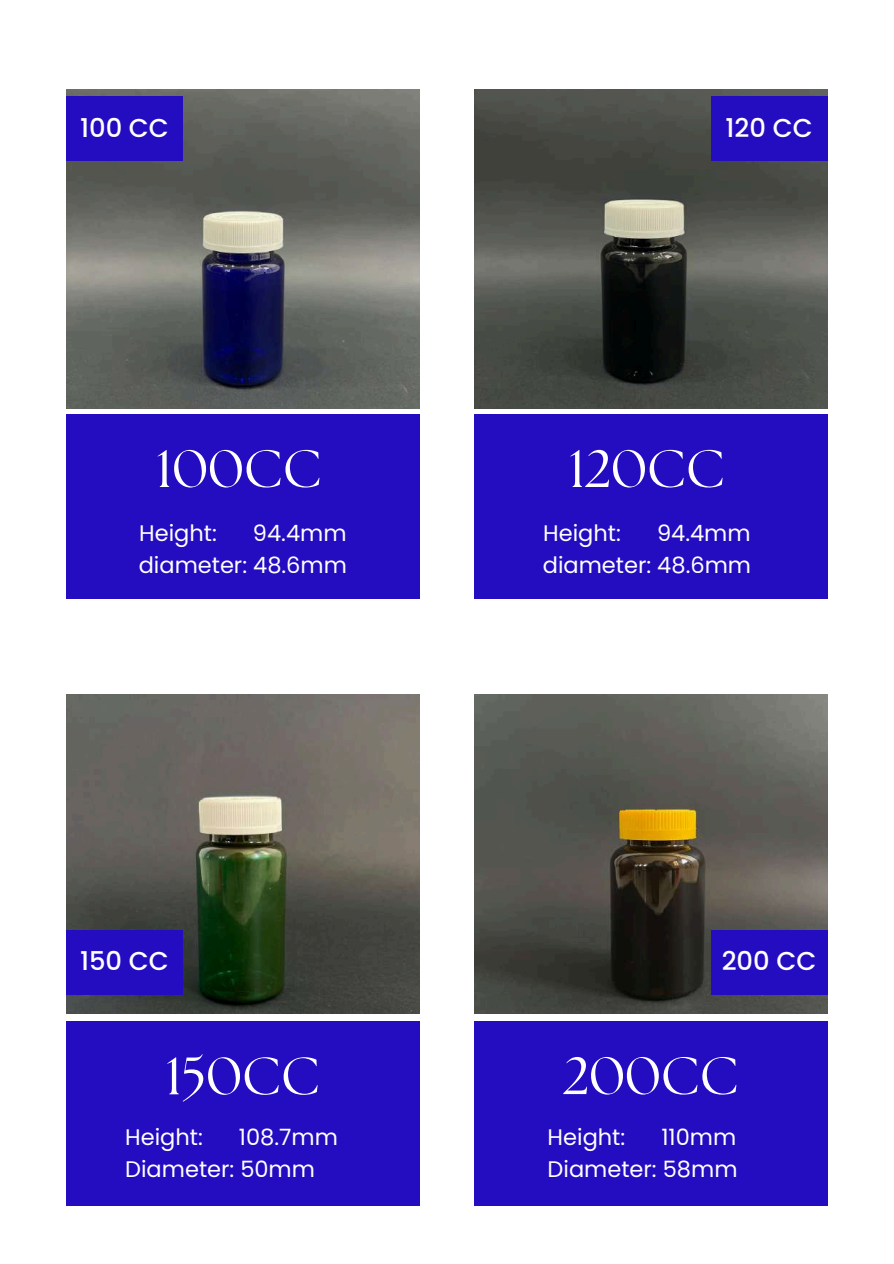
<style>
.page{position:relative;width:894px;height:1264px;background:#fff}
.page>*{position:absolute;margin:0;border:0;box-sizing:border-box;transform-origin:0 0}
.t1{font:52.5px "The Seasons";color:#fff}
.t2{font:500 25.8px "Poppins";color:#fff}
.t3{font:22.5px/31.5px "Poppins";color:#fff;text-align:right}
</style>
<div class="page">
<img style="left:66px;top:89px;width:353px;height:319px">
<div style="left:66px;top:414px;width:353px;height:185px;background:#240cc0"></div>
<img style="left:474px;top:89px;width:353px;height:319px">
<div style="left:474px;top:414px;width:353px;height:185px;background:#240cc0"></div>
<img style="left:66px;top:694px;width:353px;height:319px">
<div style="left:66px;top:1021px;width:353px;height:185px;background:#240cc0"></div>
<img style="left:474px;top:694px;width:353px;height:319px">
<div style="left:474px;top:1021px;width:353px;height:185px;background:#240cc0"></div>
<div style="left:66px;top:97px;width:117px;height:64px;background:#240cc0"></div>
<div style="left:710px;top:97px;width:117px;height:64px;background:#240cc0"></div>
<div style="left:66px;top:930px;width:117px;height:64px;background:#240cc0"></div>
<div style="left:710px;top:930px;width:117px;height:64px;background:#240cc0"></div>
<p class="t2" style="left:80px;top:110px;width:90px">100 CC</p>
<p class="t2" style="left:725px;top:110px;width:89px">120 CC</p>
<h1 class="t1" style="left:156px;top:445px;width:167px">100CC</h1>
<h1 class="t1" style="left:569px;top:445px;width:157px">120CC</h1>
<p class="t3" style="left:543px;top:517px;width:79px">Height:</p>
<p class="t3" style="left:139px;top:517px;width:79px">Height:</p>
<p class="t3" style="left:139px;top:517px;width:210px">94.4mm<br>diameter: 48.6mm</p>
<p class="t3" style="left:542px;top:517px;width:210px">94.4mm<br>diameter: 48.6mm</p>
<p class="t2" style="left:80px;top:943px;width:90px">150 CC</p>
<p class="t2" style="left:721px;top:943px;width:96px">200 CC</p>
<h1 class="t1" style="left:166px;top:1052px;width:155px">150CC</h1>
<p class="t3" style="left:125px;top:1121px;width:79px">Height:</p>
<p class="t3" style="left:125px;top:1121px;width:214px;text-align:left;text-indent:114px">108.7mm<br>Diameter: 50mm</p>
<h1 class="t1" style="left:563px;top:1052px;width:177px">200CC</h1>
<p class="t3" style="left:547px;top:1121px;width:79px">Height:</p>
<p class="t3" style="left:547px;top:1121px;width:191px">110mm<br>Diameter: 58mm</p>
</div>
